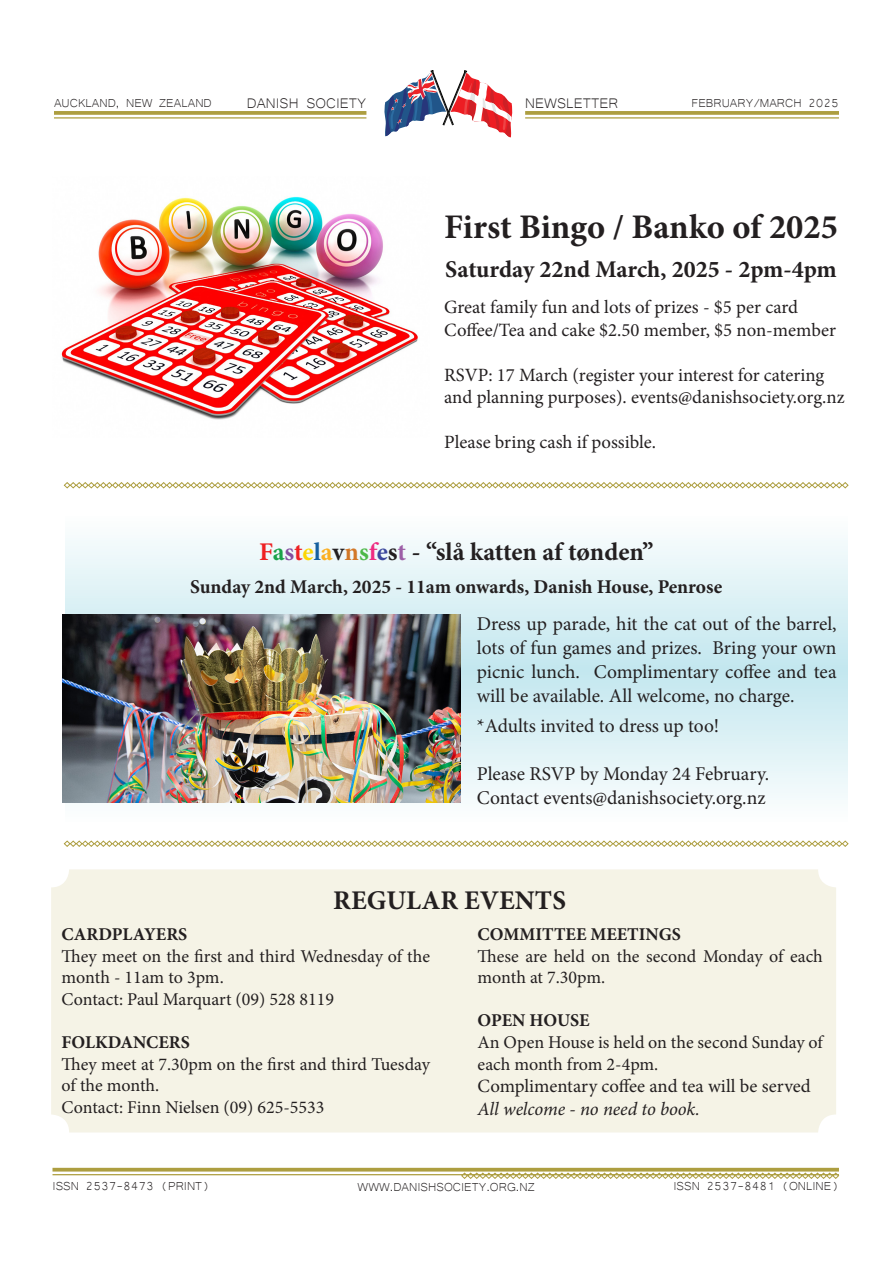
<style>
.page{position:relative;width:893px;height:1263px;background:#fff}
.page>*{position:absolute;margin:0;border:0;box-sizing:border-box;transform-origin:0 0}
.t1{font:700 34.5px "Minion Pro";color:#231f20}
.t2{font:700 27px "Minion Pro";color:#231f20}
.t3{font:700 25.5px "Minion Pro";letter-spacing:-.005em;color:#231f20}
.t4{font:700 24px "Minion Pro";color:#231f20}
.t5{font:19.5px/24px "Minion Pro";color:#231f20;text-align:justify}
.t6{font:700 19.5px "Minion Pro";color:#231f20}
.t7{font:18.75px/22.5px "Minion Pro";color:#231f20}
.t8{font:italic 18.75px "Minion Pro";letter-spacing:-.005em;color:#231f20}
.t9{font:18px/21.6px "Minion Pro";letter-spacing:-.005em;color:#231f20}
.t10{font:700 18px "Minion Pro";color:#231f20}
.t11{font:18px "Microsoft Yi Baiti";color:#231f20}
.t12{font:15px "Microsoft Yi Baiti";color:#231f20}
.s1{color:#ee2123}
.s2{color:#1aa249}
.s3{color:#834f9f}
.s4{color:#fcd604}
.s5{color:#15609f}
.s6{color:#fbaf22}
.s7{color:#d27828}
.s8{color:#4cb848}
.s9{color:#ee2c81}
.s10{color:#3b479d}
.s11{color:#9d5ea7}
</style>
<div class="page">
<hr style="left:52px;top:1168px;width:787px;height:3px;background:#ad9e40">
<hr style="left:52px;top:1174px;width:787px;height:1px;background:#ad9e40">
<svg style="left:54px;top:111px;width:312px;height:4px"></svg>
<hr style="left:54px;top:117px;width:312px;height:2px;background:#ad9e40">
<svg style="left:525px;top:111px;width:314px;height:4px"></svg>
<hr style="left:525px;top:117px;width:314px;height:2px;background:#ad9e40">
<svg style="left:384px;top:70px;width:128px;height:67px"></svg>
<svg style="left:461px;top:1172px;width:378px;height:7px"></svg>
<img style="left:61px;top:196px;width:357px;height:224px">
<svg style="left:66px;top:538px;width:781px;height:265px"></svg>
<img style="left:62px;top:615px;width:398px;height:187px">
<div style="left:51px;top:869px;width:785px;height:263px;background:#f5f3e6;border-radius:18px"></div>
<svg style="left:64px;top:482px;width:785px;height:7px"></svg>
<svg style="left:64px;top:840px;width:785px;height:7px"></svg>
<p class="t12" style="left:54px;top:94px;width:159px">AUCKLAND, NEW ZEALAND</p>
<p class="t11" style="left:247px;top:93px;width:121px">DANISH SOCIETY</p>
<p class="t11" style="left:525px;top:93px;width:95px">NEWSLETTER</p>
<p class="t12" style="left:691px;top:94px;width:149px">FEBRUARY/MARCH 2025</p>
<p class="t1" style="left:444px;top:203px;width:395px">First Bingo / Banko of 2025</p>
<p class="t4" style="left:445px;top:253px;width:393px">Saturday 22nd March, 2025 - 2pm-4pm</p>
<p class="t7" style="left:444px;top:296px;width:355px">Great family fun and lots of prizes - $5 per card</p>
<p class="t7" style="left:444px;top:318px;width:393px">Coffee/Tea and cake $2.50 member, $5 non-member</p>
<p class="t7" style="left:444px;top:363px;width:402px">RSVP: 17 March (register your interest for catering and planning purposes). events@danishsociety.org.nz</p>
<p class="t7" style="left:444px;top:431px;width:213px">Please bring cash if possible.</p>
<p class="t3" style="left:259px;top:534px;width:396px"><span class="s1">F</span><span class="s2">a</span><span class="s3">s</span><span class="s1">t</span><span class="s4">e</span><span class="s5">l</span><span class="s6">a</span>v<span class="s7">n</span><span class="s8">s</span><span class="s9">f</span><span class="s10">e</span>s<span class="s11">t</span> - “slå katten af tønden”</p>
<p class="t6" style="left:190px;top:573px;width:534px">Sunday 2nd March, 2025 - 11am onwards, Danish House, Penrose</p>
<p class="t5" style="left:477px;top:612px;width:361px">Dress up parade, hit the cat out of the barrel, lots of fun games and prizes. Bring your own picnic lunch. Complimentary coffee and tea will be available. All welcome, no charge.</p>
<p class="t5" style="left:477px;top:714px;width:244px">*Adults invited to dress up too!</p>
<p class="t5" style="left:477px;top:762px;width:294px">Please RSVP by Monday 24 February.</p>
<p class="t5" style="left:477px;top:786px;width:290px">Contact events@danishsociety.org.nz</p>
<p class="t2" style="left:333px;top:881px;width:234px">REGULAR EVENTS</p>
<p class="t10" style="left:62px;top:921px;width:127px">CARDPLAYERS</p>
<p class="t9" style="left:62px;top:945px;width:370px">They meet on the first and third Wednesday of the month - 11am to 3pm.</p>
<p class="t9" style="left:62px;top:988px;width:274px">Contact: Paul Marquart (09) 528 8119</p>
<p class="t10" style="left:62px;top:1029px;width:130px">FOLKDANCERS</p>
<p class="t9" style="left:62px;top:1053px;width:370px">They meet at 7.30pm on the first and third Tuesday of the month.</p>
<p class="t9" style="left:62px;top:1096px;width:264px">Contact: Finn Nielsen (09) 625-5533</p>
<p class="t10" style="left:478px;top:921px;width:205px">COMMITTEE MEETINGS</p>
<p class="t9" style="left:478px;top:945px;width:347px">These are held on the second Monday of each month at 7.30pm.</p>
<p class="t10" style="left:478px;top:1008px;width:113px">OPEN HOUSE</p>
<p class="t9" style="left:478px;top:1031px;width:347px">An Open House is held on the second Sunday of each month from 2-4pm.</p>
<p class="t7" style="left:478px;top:1075px;width:335px">Complimentary coffee and tea will be served</p>
<p class="t8" style="left:478px;top:1096px;width:224px">All welcome - no need to book.</p>
<p class="t12" style="left:52px;top:1177px;width:159px">ISSN 2537-8473 (PRINT)</p>
<p class="t12" style="left:358px;top:1178px;width:179px">WWW.DANISHSOCIETY.ORG.NZ</p>
<p class="t12" style="left:673px;top:1177px;width:167px">ISSN 2537-8481 (ONLINE)</p>
</div>
